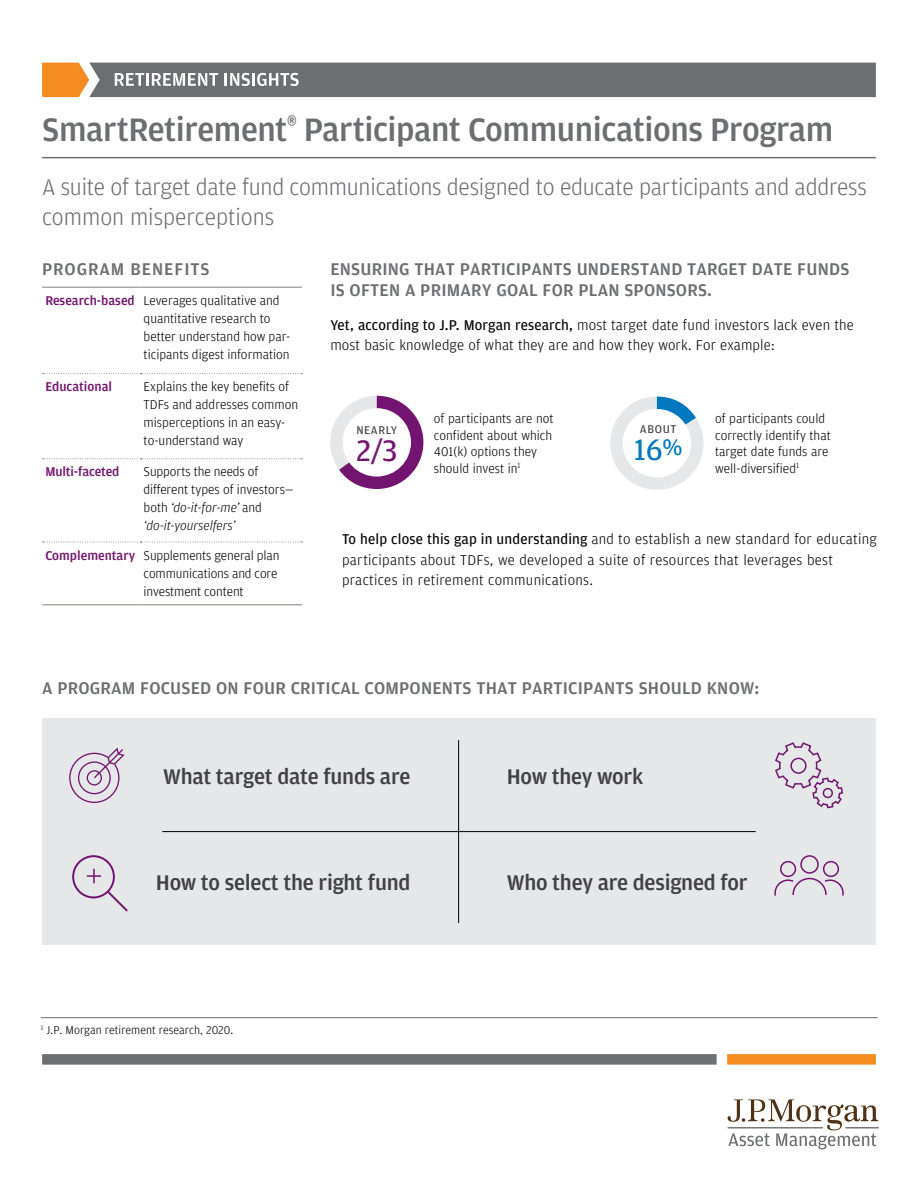
<style>
.page{position:relative;width:918px;height:1188px;background:#fff}
.page>*{position:absolute;margin:0;border:0;box-sizing:border-box;transform-origin:0 0}
.t1{font:500 34.5px "Amplitude";letter-spacing:-.01em;color:#6d6e71}
.Body_Copy{font:31.5px "Amplitude";color:#731570}
.Body_Copy-2{font:31.5px "Amplitude";color:#0078bf}
.Title_Subhead{font:300 24px/30px "Amplitude";letter-spacing:-.01em;color:#6d6e71}
.Title_Subhead-2{font:500 22.5px "Amplitude";letter-spacing:-.01em;color:#414042}
.Sidebar_Title{font:500 18px/21.6px "Amplitude";letter-spacing:.01em;color:#6d6e71}
.Sidebar_Title-2{font:500 18px "Amplitude";letter-spacing:.05em;color:#6d6e71}
.Body_Copy-3{font:300 15px/20.2px "Amplitude";letter-spacing:.015em;color:#000}
.Table_Body_1st_Colum{font:300 13.5px/18px "Amplitude";color:#000}
.Body_Copy-4{font:300 13.5px/16.5px "Amplitude";color:#000}
.Table_Body_1st_Colum-2{font:500 13.5px "Amplitude";color:#731570}
.Source_with_Score{font:300 12px "Amplitude";color:#000}
.Body_Copy-5{font:12px "Amplitude";letter-spacing:.05em;color:#414042}
.s1{font-weight:400}
.s2{font-style:italic}
.s3{font-size:24px}
</style>
<div class="page">
<div style="left:42px;top:1054px;width:675px;height:11px;background:#6d6e71"></div>
<div style="left:727px;top:1054px;width:149px;height:11px;background:#f68b1f"></div>
<hr style="left:845px;top:1127px;width:34px;height:1px;background:#6d6e71">
<hr style="left:727px;top:1127px;width:96px;height:1px;background:#6d6e71">
<svg style="left:728px;top:1099px;width:150px;height:50px"></svg>
<svg style="left:42px;top:63px;width:834px;height:34px;background:#7b7673"></svg>
<div style="left:42px;top:718px;width:834px;height:227px;background:#e6e7e8"></div>
<svg style="left:330px;top:396px;width:93px;height:93px"></svg>
<div style="left:343px;top:408px;width:68px;height:69px;background:#fff;border-radius:50%"></div>
<hr style="left:41px;top:1017px;width:837px;height:1px;background:#6d6e71">
<hr style="left:42px;top:157px;width:834px;height:1px;background:#6d6e71">
<svg style="left:610px;top:397px;width:94px;height:93px"></svg>
<div style="left:623px;top:409px;width:68px;height:68px;background:#fff;border-radius:50%"></div>
<hr style="left:42px;top:287px;width:98px;height:1px;background:#81837d">
<hr style="left:140px;top:287px;width:162px;height:1px;background:#81837d">
<svg style="left:42px;top:373px;width:261px;height:1px"></svg>
<svg style="left:42px;top:458px;width:261px;height:1px"></svg>
<svg style="left:42px;top:542px;width:261px;height:1px"></svg>
<hr style="left:42px;top:604px;width:98px;height:1px;background:#81837d">
<hr style="left:140px;top:604px;width:162px;height:1px;background:#81837d">
<svg style="left:775px;top:742px;width:69px;height:67px"></svg>
<svg style="left:69px;top:748px;width:56px;height:55px"></svg>
<svg style="left:774px;top:855px;width:70px;height:41px"></svg>
<svg style="left:72px;top:855px;width:56px;height:56px"></svg>
<hr style="left:458px;top:740px;width:1px;height:183px;background:#000">
<hr style="left:162px;top:831px;width:594px;height:1px;background:#000">
<p class="t1" style="left:42px;top:108px;width:793px">SmartRetirement<sup>®</sup> Participant Communications Program</p>
<p class="Title_Subhead" style="left:42px;top:172px;width:826px">A suite of target date fund communications designed to educate participants and address common misperceptions</p>
<p class="Sidebar_Title" style="left:330px;top:257px;width:521px">ENSURING THAT PARTICIPANTS UNDERSTAND TARGET DATE FUNDS<br>IS OFTEN A PRIMARY GOAL FOR PLAN SPONSORS.</p>
<p class="Body_Copy-3" style="left:330px;top:314px;width:525px"><span class="s1">Yet, according to J.P. Morgan research,</span> most target date fund investors lack even the most basic knowledge of what they are and how they work. For example:</p>
<p class="Sidebar_Title-2" style="left:42px;top:257px;width:169px">PROGRAM BENEFITS</p>
<p class="Table_Body_1st_Colum-2" style="left:45px;top:292px;width:91px">Research-based</p>
<p class="Table_Body_1st_Colum" style="left:144px;top:291px;width:148px">Leverages qualitative and quantitative research to better understand how par&shy;ticipants digest information</p>
<p class="Table_Body_1st_Colum-2" style="left:45px;top:378px;width:68px">Educational</p>
<p class="Table_Body_1st_Colum" style="left:144px;top:377px;width:156px">Explains the key benefits of<br>TDFs and addresses common misperceptions in an easy&shy;to-understand way</p>
<p class="Table_Body_1st_Colum-2" style="left:45px;top:463px;width:76px">Multi-faceted</p>
<p class="Table_Body_1st_Colum" style="left:144px;top:462px;width:151px">Supports the needs of different types of investors— both <span class="s2">‘do-it-for-me’</span> and <span class="s2">‘do-it-yourselfers’</span></p>
<p class="Table_Body_1st_Colum-2" style="left:45px;top:547px;width:92px">Complementary</p>
<p class="Table_Body_1st_Colum" style="left:144px;top:546px;width:137px">Supplements general plan communications and core investment content</p>
<p class="Body_Copy-4" style="left:434px;top:410px;width:121px">of participants are not confident about which<br>401(k) options they should invest in<sup>1</sup></p>
<p class="Body_Copy-5" style="left:640px;top:421px;width:38px">ABOUT</p>
<p class="Body_Copy-4" style="left:715px;top:410px;width:117px">of participants could correctly identify that target date funds are well-diversified<sup>1</sup></p>
<p class="Body_Copy-5" style="left:356px;top:422px;width:42px">NEARLY</p>
<p class="Body_Copy" style="left:356px;top:431px;width:43px">2/3</p>
<p class="Body_Copy-2" style="left:634px;top:429px;width:50px">16<span class="s3">%</span></p>
<p class="Body_Copy-3" style="left:342px;top:529px;width:536px"><span class="s1">To help close this gap in understanding</span> and to establish a new standard for educating participants about TDFs, we developed a suite of resources that leverages best practices in retirement communications.</p>
<p class="Sidebar_Title" style="left:42px;top:677px;width:719px">A PROGRAM FOCUSED ON FOUR CRITICAL COMPONENTS THAT PARTICIPANTS SHOULD KNOW:</p>
<p class="Title_Subhead-2" style="left:163px;top:762px;width:249px">What target date funds are</p>
<p class="Title_Subhead-2" style="left:507px;top:762px;width:138px">How they work</p>
<p class="Title_Subhead-2" style="left:156px;top:869px;width:256px">How to select the right fund</p>
<p class="Title_Subhead-2" style="left:507px;top:869px;width:242px">Who they are designed for</p>
<p class="Source_with_Score" style="left:41px;top:1023px;width:194px"><sup>1</sup> J.P. Morgan retirement research, 2020.</p>
</div>
